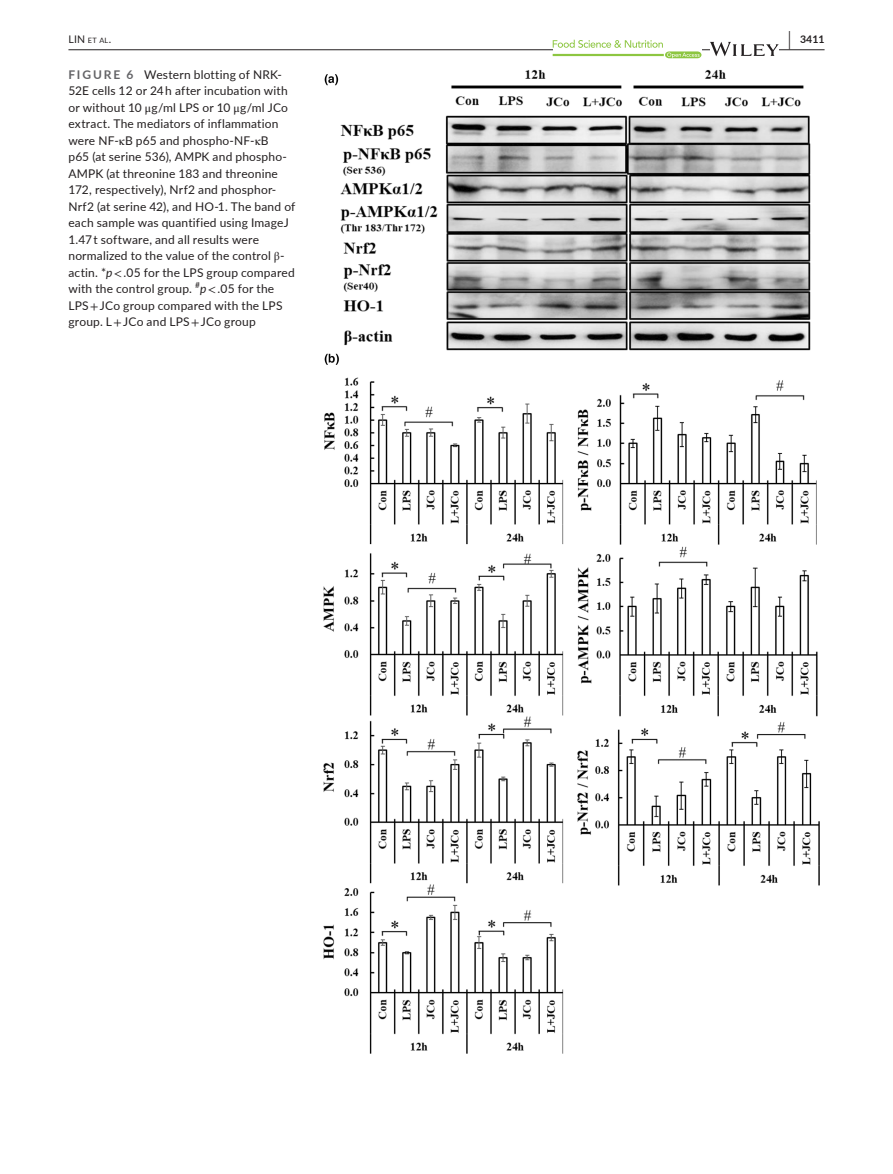
<style>
.page{position:relative;width:893px;height:1174px;background:#fff}
.page>*{position:absolute;margin:0;border:0;box-sizing:border-box;transform-origin:0 0}
.t1{font:12px/16.5px "Lato";letter-spacing:.015em;color:#231f20}
.t2{font:700 10.5px "Lato";color:#231f20}
.t3{font:8.4px "Lato";color:#231f20}
.t4{font:7.35px "Lato";color:#231f20}
.s1{font-size:10.5px}
.s2{font-size:19.5px}
.s3{font-weight:700;color:#636366}
.s4{font-family:"STIX"}
.s5{font-style:italic}
</style>
<div class="page">
<hr style="left:68px;top:49px;width:756px;height:1px;background:#231f20">
<svg style="left:553px;top:40px;width:148px;height:18px"></svg>
<svg style="left:710px;top:42px;width:69px;height:14px"></svg>
<img style="left:323px;top:70px;width:497px;height:984px">
<p class="t4" style="left:68px;top:35px;width:44px"><span class="s1">LIN</span> et al<span class="s1">.</span></p>
<p class="t2" style="left:789px;top:31px;width:37px"><span class="s2">|</span> 3411</p>
<p class="t1" style="left:68px;top:66px;width:228px"><span class="s3">FIGURE 6</span> Western blotting of NRK-52E cells 12 or 24 h after incubation with or without 10 <span class="s4">μ</span>g/ml LPS or 10 <span class="s4">μ</span>g/ml JCo extract. The mediators of inflammation were NF-<span class="s4">κ</span>B p65 and phospho-NF-<span class="s4">κ</span>B<br>p65 (at serine 536), AMPK and phospho-AMPK (at threonine 183 and threonine 172, respectively), Nrf2 and phosphor-Nrf2 (at serine 42), and HO-1. The band of each sample was quantified using ImageJ 1.47 t software, and all results were normalized to the value of the control <span class="s4">β&shy;</span>actin. *<span class="s5">p</span><span class="s4">&lt;</span> .05 for the LPS group compared with the control group.</p>
<p class="t3" style="left:195px;top:279px;width:6px">#</p>
<p class="t1" style="left:68px;top:280px;width:216px;text-indent:132px"><span class="s5">p</span><span class="s4">&lt;</span> .05 for the<br>LPS <span class="s4">+</span> JCo group compared with the LPS group. L <span class="s4">+</span> JCo and LPS <span class="s4">+</span> JCo group</p>
</div>
